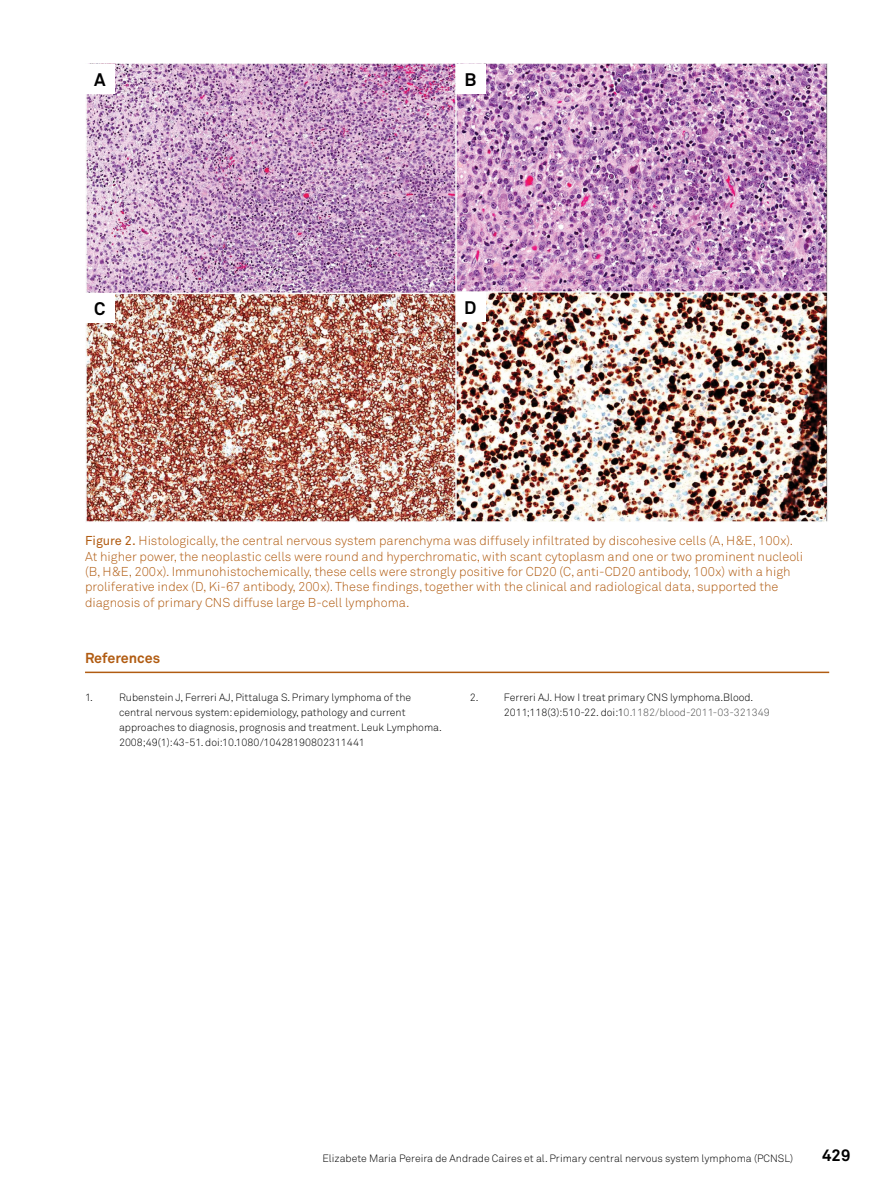
<style>
.page{position:relative;width:893px;height:1191px;background:#fff}
.page>*{position:absolute;margin:0;border:0;box-sizing:border-box;transform-origin:0 0}
.t1{font:700 18px "Akkurat Pro";color:#000}
.t2{font:700 16.5px "Akkurat Pro";color:#000}
.t3{font:700 14.25px "Akkurat Pro";color:#b15c12}
.t4{font:12.75px/15.3px "Akkurat Light Pro";color:#b15c12}
.t5{font:10.5px/15px "Akkurat Light Pro";color:#000}
.s1{font-family:"Akkurat Pro"}
.s2{color:#4f4f4f}
</style>
<div class="page">
<img style="left:85px;top:64px;width:743px;height:458px">
<div style="left:85px;top:64px;width:30px;height:30px;background:#fff"></div>
<div style="left:456px;top:64px;width:30px;height:30px;background:#fff"></div>
<div style="left:85px;top:293px;width:30px;height:30px;background:#fff"></div>
<div style="left:456px;top:292px;width:30px;height:30px;background:#fff"></div>
<hr style="left:85px;top:671px;width:744px;height:2px;background:#b15c12">
<h1 class="t1" style="left:94px;top:68px;width:13px">A</h1>
<h1 class="t1" style="left:464px;top:68px;width:13px">B</h1>
<h1 class="t1" style="left:94px;top:297px;width:13px">C</h1>
<h1 class="t1" style="left:464px;top:297px;width:14px">D</h1>
<p class="t4" style="left:85px;top:533px;width:720px"><span class="s1">Figure 2.</span> Histologically, the central nervous system parenchyma was diffusely infiltrated by discohesive cells (A, H&amp;E, 100x).<br>At higher power, the neoplastic cells were round and hyperchromatic, with scant cytoplasm and one or two prominent nucleoli (B, H&amp;E, 200x). Immunohistochemically, these cells were strongly positive for CD20 (C, anti-CD20 antibody, 100x) with a high proliferative index (D, Ki-67 antibody, 200x). These findings, together with the clinical and radiological data, supported the diagnosis of primary CNS diffuse large B-cell lymphoma.</p>
<p class="t3" style="left:85px;top:649px;width:77px">References</p>
<p class="t5" style="left:85px;top:690px;width:10px">1.</p>
<p class="t5" style="left:119px;top:690px;width:324px">Rubenstein J, Ferreri AJ, Pittaluga S. Primary lymphoma of the central nervous system: epidemiology, pathology and current approaches to diagnosis, prognosis and treatment. Leuk Lymphoma.<br>2008;49(1):43-51. doi:10.1080/10428190802311441</p>
<p class="t5" style="left:470px;top:690px;width:10px">2.</p>
<p class="t5" style="left:504px;top:690px;width:267px">Ferreri AJ. How I treat primary CNS lymphoma.Blood.<br>2011;118(3):510-22. doi:1<span class="s2">0.1182/blood-2011-03-321349</span></p>
<p class="t5" style="left:322px;top:1150px;width:472px">Elizabete Maria Pereira de Andrade Caires et al. Primary central nervous system lymphoma (PCNSL)</p>
<p class="t2" style="left:822px;top:1145px;width:30px">429</p>
</div>
